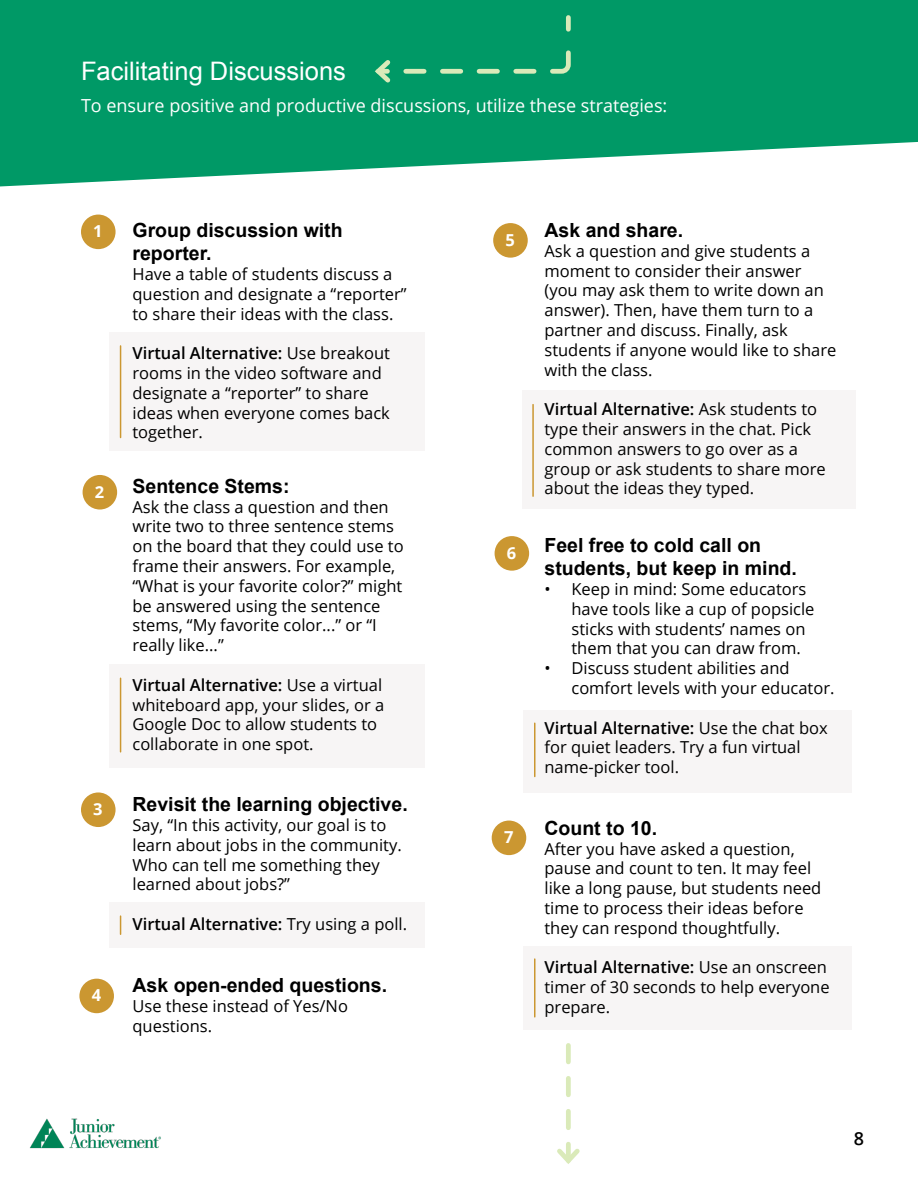
<style>
.page{position:relative;width:918px;height:1188px;background:#fff}
.page>*{position:absolute;margin:0;border:0;box-sizing:border-box;transform-origin:0 0}
.t1{font:25.5px "Arial";color:#fff}
.t2{font:700 19.5px/23.4px "Arial";color:#000}
.t3{font:18px "Open Sans";color:#fff}
.t4{font:600 18px "Open Sans";color:#000}
.t5{font:16.5px/19.8px "Open Sans";color:#000}
.t6{font:600 16.5px "Open Sans";color:#000}
.t7{font:700 16.5px "Open Sans";color:#fff}
.s1{font-weight:600}
.s2{font-weight:400}
</style>
<div class="page">
<img style="left:30px;top:1118px;width:131px;height:31px">
<svg style="left:119px;top:677px;width:3px;height:76px"></svg>
<hr style="left:120px;top:678px;width:1px;height:74px;background:#cb9731">
<svg style="left:119px;top:915px;width:3px;height:20px"></svg>
<hr style="left:532px;top:405px;width:2px;height:91px;background:#cb9731">
<svg style="left:0;top:0;width:918px;height:186px;background:#20a679"></svg>
<hr style="left:534px;top:723px;width:2px;height:54px;background:#cb9731">
<hr style="left:534px;top:959px;width:2px;height:58px;background:#cb9731">
<svg style="left:557px;top:1045px;width:23px;height:119px"></svg>
<div style="left:81px;top:215px;width:35px;height:34px;background:#cb9731;border-radius:50%"></div>
<div style="left:81px;top:792px;width:35px;height:35px;background:#cb9731;border-radius:50%"></div>
<div style="left:83px;top:475px;width:34px;height:35px;background:#cb9731;border-radius:50%"></div>
<div style="left:495px;top:536px;width:34px;height:35px;background:#cb9731;border-radius:50%"></div>
<div style="left:493px;top:223px;width:35px;height:35px;background:#cb9731;border-radius:50%"></div>
<div style="left:492px;top:821px;width:34px;height:34px;background:#cb9731;border-radius:50%"></div>
<div style="left:79px;top:979px;width:35px;height:34px;background:#cb9731;border-radius:50%"></div>
<svg style="left:119px;top:345px;width:3px;height:94px"></svg>
<hr style="left:120px;top:346px;width:1px;height:92px;background:#cb9731">
<div style="left:371px;top:13px;width:202px;height:74px;background:#096"></div>
<h1 class="t1" style="left:81px;top:54px;width:266px">Facilitating Discussions</h1>
<p class="t3" style="left:81px;top:93px;width:588px">To ensure positive and productive discussions, utilize these strategies:</p>
<p class="t7" style="left:93px;top:220px;width:11px">1</p>
<p class="t7" style="left:95px;top:480px;width:11px">2</p>
<p class="t7" style="left:93px;top:798px;width:11px">3</p>
<p class="t7" style="left:92px;top:984px;width:11px">4</p>
<p class="t2" style="left:132px;top:219px;width:212px">Group discussion with reporter.</p>
<p class="t5" style="left:132px;top:264px;width:276px">Have a table of students discuss a question and designate a “reporter” to share their ideas with the class.</p>
<p class="t5" style="left:132px;top:343px;width:259px"><span class="s1">Virtual Alternative:</span> Use breakout rooms in the video software and designate a “reporter” to share ideas when everyone comes back together.</p>
<p class="t2" style="left:132px;top:475px;width:159px">Sentence Stems:</p>
<p class="t5" style="left:132px;top:496px;width:273px">Ask the class a question and then write two to three sentence stems on the board that they could use to frame their answers. For example, “What is your favorite color?” might be answered using the sentence stems, “My favorite color...” or “I really like...”</p>
<p class="t5" style="left:132px;top:675px;width:253px"><span class="s1">Virtual Alternative:</span> Use a virtual whiteboard app, your slides, or a<br>Google Doc to allow students to collaborate in one spot.</p>
<p class="t2" style="left:132px;top:793px;width:277px">Revisit the learning objective.</p>
<p class="t5" style="left:132px;top:815px;width:271px">Say, “In this activity, our goal is to learn about jobs in the community.<br>Who can tell me something they learned about jobs?”</p>
<p class="t6" style="left:132px;top:913px;width:276px">Virtual Alternative: <span class="s2">Try using a poll.</span></p>
<p class="t2" style="left:132px;top:975px;width:256px">Ask open-ended questions.</p>
<p class="t5" style="left:132px;top:996px;width:217px">Use these instead of Yes/No questions.</p>
<p class="t7" style="left:506px;top:228px;width:11px">5</p>
<p class="t7" style="left:507px;top:541px;width:11px">6</p>
<p class="t7" style="left:504px;top:826px;width:11px">7</p>
<p class="t2" style="left:544px;top:219px;width:140px">Ask and share.</p>
<p class="t5" style="left:544px;top:240px;width:293px">Ask a question and give students a moment to consider their answer (you may ask them to write down an answer). Then, have them turn to a partner and discuss. Finally, ask students if anyone would like to share with the class.</p>
<p class="t5" style="left:544px;top:399px;width:283px"><span class="s1">Virtual Alternative:</span> Ask students to type their answers in the chat. Pick common answers to go over as a group or ask students to share more about the ideas they typed.</p>
<p class="t2" style="left:544px;top:534px;width:254px">Feel free to cold call on students, but keep in mind.</p>
<p class="t5" style="left:571px;top:579px;width:244px;text-indent:-27px">• Keep in mind: Some educators have tools like a cup of popsicle sticks with students’ names on them that you can draw from.</p>
<p class="t5" style="left:571px;top:658px;width:264px;text-indent:-27px">• Discuss student abilities and comfort levels with your educator.</p>
<p class="t5" style="left:544px;top:717px;width:285px"><span class="s1">Virtual Alternative:</span> Use the chat box for quiet leaders. Try a fun virtual name-picker tool.</p>
<p class="t2" style="left:544px;top:817px;width:114px">Count to 10.</p>
<p class="t5" style="left:544px;top:838px;width:278px">After you have asked a question, pause and count to ten. It may feel like a long pause, but students need time to process their ideas before they can respond thoughtfully.</p>
<p class="t5" style="left:544px;top:957px;width:287px"><span class="s1">Virtual Alternative:</span> Use an onscreen timer of 30 seconds to help everyone prepare.</p>
<p class="t4" style="left:854px;top:1126px;width:12px">8</p>
</div>
